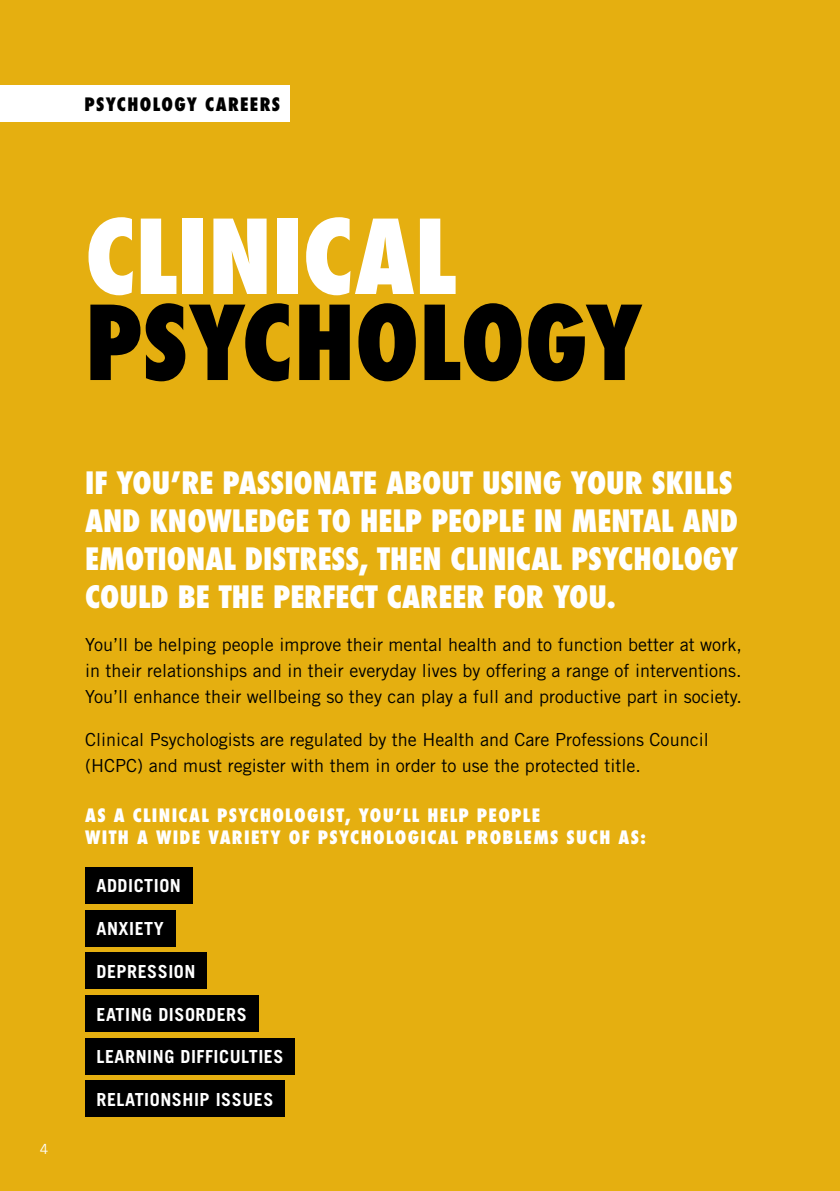
<style>
.page{position:relative;width:840px;height:1191px;background:#fff}
.page>*{position:absolute;margin:0;border:0;box-sizing:border-box;transform-origin:0 0}
.t1{font:800 condensed 100px "Futura";color:#000}
.t2{font:800 condensed 100px "Futura";color:#fff}
.t3{font:800 condensed 30px/38px "Futura";color:#fff}
.t4{font:18px/26px "Trade Gothic";color:#000;text-align:justify}
.t5{font:800 condensed 18px/21.6px "Futura";letter-spacing:.075em;color:#fff}
.t6{font:700 18px "Trade Gothic";letter-spacing:.03em;color:#fff}
.t7{font:800 condensed 18px "Futura";letter-spacing:.075em;color:#000}
.t8{font:14px "Trade Gothic";color:#fff}
</style>
<div class="page">
<div style="left:0;top:0;width:839px;height:1191px;background:#e5af10"></div>
<div style="left:0;top:85px;width:289px;height:37px;background:#fff"></div>
<div style="left:85px;top:867px;width:107px;height:36px;background:#000"></div>
<div style="left:85px;top:910px;width:90px;height:36px;background:#000"></div>
<div style="left:85px;top:952px;width:122px;height:37px;background:#000"></div>
<div style="left:85px;top:995px;width:173px;height:36px;background:#000"></div>
<div style="left:85px;top:1038px;width:210px;height:36px;background:#000"></div>
<div style="left:85px;top:1080px;width:200px;height:37px;background:#000"></div>
<p class="t7" style="left:85px;top:92px;width:197px">PSYCHOLOGY CAREERS</p>
<p class="t8" style="left:40px;top:1140px;width:10px">4</p>
<h1 class="t2" style="left:85px;top:189px;width:372px">CLINICAL</h1>
<h1 class="t1" style="left:85px;top:275px;width:558px">PSYCHOLOGY</h1>
<h2 class="t3" style="left:85px;top:464px;width:654px">IF YOU’RE PASSIONATE ABOUT USING YOUR SKILLS AND KNOWLEDGE TO HELP PEOPLE IN MENTAL AND EMOTIONAL DISTRESS, THEN CLINICAL PSYCHOLOGY COULD BE THE PERFECT CAREER FOR YOU.</h2>
<p class="t4" style="left:85px;top:632px;width:658px">You’ll be helping people improve their mental health and to function better at work, in their relationships and in their everyday lives by offering a range of interventions.<br>You’ll enhance their wellbeing so they can play a full and productive part in society.</p>
<p class="t4" style="left:85px;top:727px;width:624px">Clinical Psychologists are regulated by the Health and Care Professions Council (HCPC) and must register with them in order to use the protected title.</p>
<p class="t5" style="left:85px;top:805px;width:562px">AS A CLINICAL PSYCHOLOGIST, YOU’LL HELP PEOPLE<br>WITH A WIDE VARIETY OF PSYCHOLOGICAL PROBLEMS SUCH AS:</p>
<p class="t6" style="left:96px;top:875px;width:86px">ADDICTION</p>
<p class="t6" style="left:96px;top:917px;width:69px">ANXIETY</p>
<p class="t6" style="left:96px;top:960px;width:100px">DEPRESSION</p>
<p class="t6" style="left:96px;top:1003px;width:152px">EATING DISORDERS</p>
<p class="t6" style="left:96px;top:1045px;width:188px">LEARNING DIFFICULTIES</p>
<p class="t6" style="left:96px;top:1088px;width:178px">RELATIONSHIP ISSUES</p>
</div>
